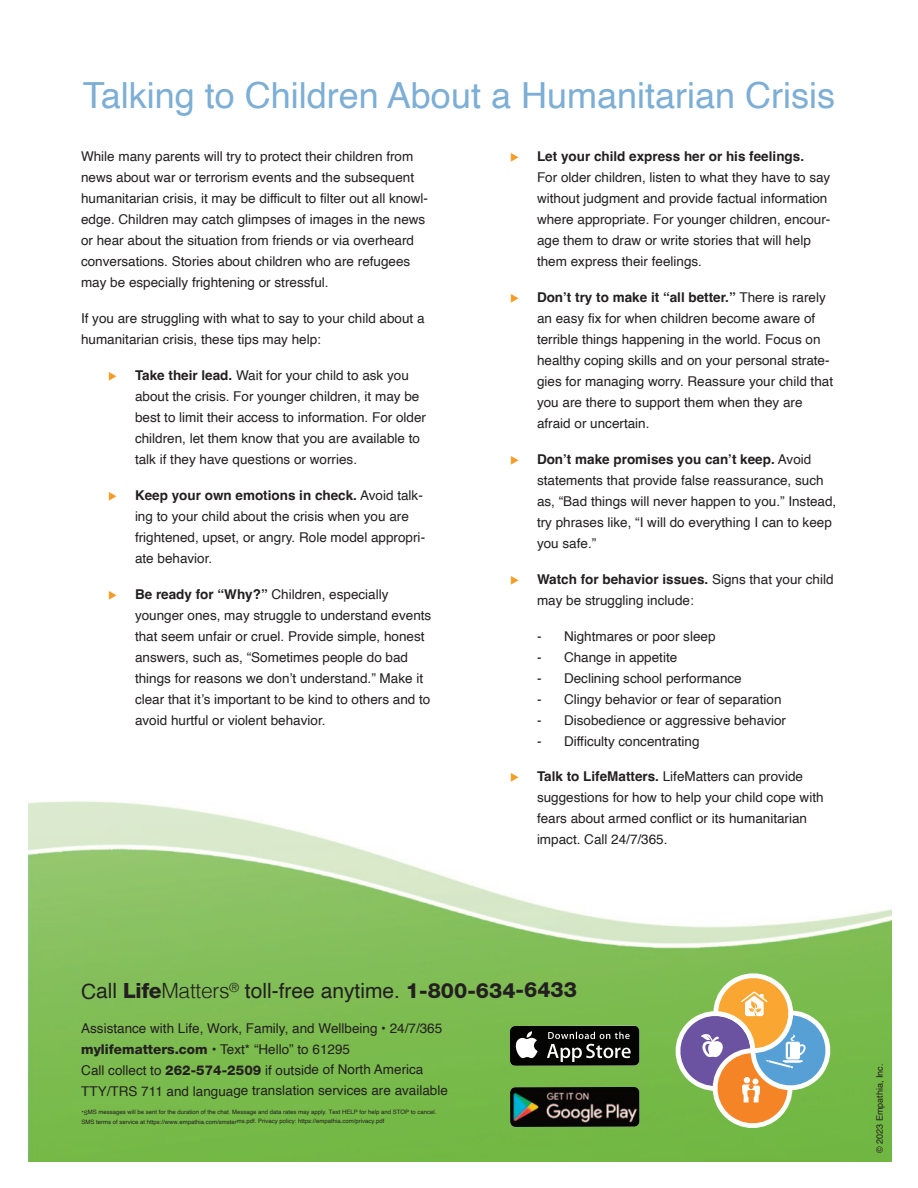
<style>
.page{position:relative;width:918px;height:1188px;background:#fff}
.page>*{position:absolute;margin:0;border:0;box-sizing:border-box;transform-origin:0 0}
.t1{font:36px "Helvetica";color:#7daed5}
.t2{font:21px "Helvetica";color:#231f20}
.t3{font:13.5px/21px "Helvetica";color:#231f20}
.t4{font:9px "Helvetica";color:#231f20}
.t5{font:6px "Helvetica";color:#231f20}
.s1{color:#f49c25}
.s2{font-weight:700}
.s3{font-family:"Helvetica Neue LT Std";font-weight:800}
.s4{font-weight:300}
</style>
<div class="page">
<img style="left:28px;top:801px;width:863px;height:360px">
<svg style="left:674px;top:965px;width:164px;height:171px;background:#a2b177"></svg>
<svg style="left:510px;top:1026px;width:129px;height:40px;background:#353634"></svg>
<img style="left:510px;top:1087px;width:129px;height:40px;border-radius:5px">
<p class="t1" style="left:83px;top:80px;width:754px">Talking to Children About a Humanitarian Crisis</p>
<p class="t3" style="left:537px;top:147px;width:295px;text-indent:-27px"><span class="s1">◆</span> <span class="s2">Let your child express her or his feelings.<br></span>For older children, listen to what they have to say without judgment and provide factual information where appropriate. For younger children, encour&shy;age them to draw or write stories that will help them express their feelings.</p>
<p class="t3" style="left:537px;top:288px;width:298px;text-indent:-27px"><span class="s1">◆</span> <span class="s2">Don’t try to make it “all better.”</span> There is rarely an easy fix for when children become aware of terrible things happening in the world. Focus on healthy coping skills and on your personal strate&shy;gies for managing worry. Reassure your child that you are there to support them when they are afraid or uncertain.</p>
<p class="t3" style="left:537px;top:450px;width:301px;text-indent:-27px"><span class="s1">◆</span> <span class="s2">Don’t make promises you can’t keep.</span> Avoid statements that provide false reassurance, such as, “Bad things will never happen to you.” Instead, try phrases like, “I will do everything I can to keep you safe.”</p>
<p class="t3" style="left:537px;top:570px;width:298px;text-indent:-27px"><span class="s1">◆</span> <span class="s2">Watch for behavior issues.</span> Signs that your child may be struggling include:</p>
<p class="t3" style="left:537px;top:627px;width:180px">- Nightmares or poor sleep</p>
<p class="t3" style="left:537px;top:648px;width:142px">- Change in appetite</p>
<p class="t3" style="left:537px;top:669px;width:206px">- Declining school performance</p>
<p class="t3" style="left:537px;top:690px;width:246px">- Clingy behavior or fear of separation</p>
<p class="t3" style="left:537px;top:711px;width:251px">- Disobedience or aggressive behavior</p>
<p class="t3" style="left:537px;top:732px;width:164px">- Difficulty concentrating</p>
<p class="t3" style="left:537px;top:767px;width:288px;text-indent:-27px"><span class="s1">◆</span> <span class="s2">Talk to LifeMatters.</span> LifeMatters can provide suggestions for how to help your child cope with fears about armed conflict or its humanitarian impact. Call 24/7/365.</p>
<p class="t3" style="left:81px;top:147px;width:349px">While many parents will try to protect their children from news about war or terrorism events and the subsequent humanitarian crisis, it may be difficult to filter out all knowl&shy;edge. Children may catch glimpses of images in the news or hear about the situation from friends or via overheard conversations. Stories about children who are refugees may be especially frightening or stressful.</p>
<p class="t3" style="left:81px;top:309px;width:345px">If you are struggling with what to say to your child about a humanitarian crisis, these tips may help:</p>
<p class="t3" style="left:135px;top:366px;width:293px;text-indent:-27px"><span class="s1">◆</span> <span class="s2">Take their lead.</span> Wait for your child to ask you about the crisis. For younger children, it may be best to limit their access to information. For older children, let them know that you are available to talk if they have questions or worries.</p>
<p class="t3" style="left:135px;top:486px;width:292px;text-indent:-27px"><span class="s1">◆</span> <span class="s2">Keep your own emotions in check.</span> Avoid talk&shy;ing to your child about the crisis when you are frightened, upset, or angry. Role model appropri&shy;ate behavior.</p>
<p class="t3" style="left:135px;top:585px;width:298px;text-indent:-27px"><span class="s1">◆</span> <span class="s2">Be ready for “Why?”</span> Children, especially younger ones, may struggle to understand events that seem unfair or cruel. Provide simple, honest answers, such as, “Sometimes people do bad things for reasons we don’t understand.” Make it clear that it’s important to be kind to others and to avoid hurtful or violent behavior.</p>
<p class="t2" style="left:81px;top:982px;width:498px">Call <span class="s3">Life</span><span class="s4">Matters</span><sup>®</sup> toll-free anytime. <span class="s3">1-800-634-6433</span></p>
<p class="t3" style="left:81px;top:1019px;width:363px">Assistance with Life, Work, Family, and Wellbeing • 24/7/365</p>
<p class="t3" style="left:81px;top:1040px;width:270px"><span class="s3">mylifematters.com</span> • Text* “Hello” to 61295</p>
<p class="t3" style="left:81px;top:1060px;width:344px">Call collect to <span class="s3">262-574-2509</span> if outside of North America</p>
<p class="t3" style="left:81px;top:1081px;width:368px">TTY/TRS 711 and language translation services are available</p>
<p class="t5" style="left:81px;top:1109px;width:357px">*SMS messages will be sent for the duration of the chat. Message and data rates may apply. Text HELP for help and STOP to cancel.</p>
<p class="t5" style="left:81px;top:1119px;width:305px">SMS terms of service at https://www.empathia.com/smsterms.pdf. Privacy policy: https://empathia.com/privacy.pdf</p>
<p class="t4" style="left:876px;top:1153px;width:91px;rotate:-90deg">© 2023 Empathia, Inc.</p>
</div>
